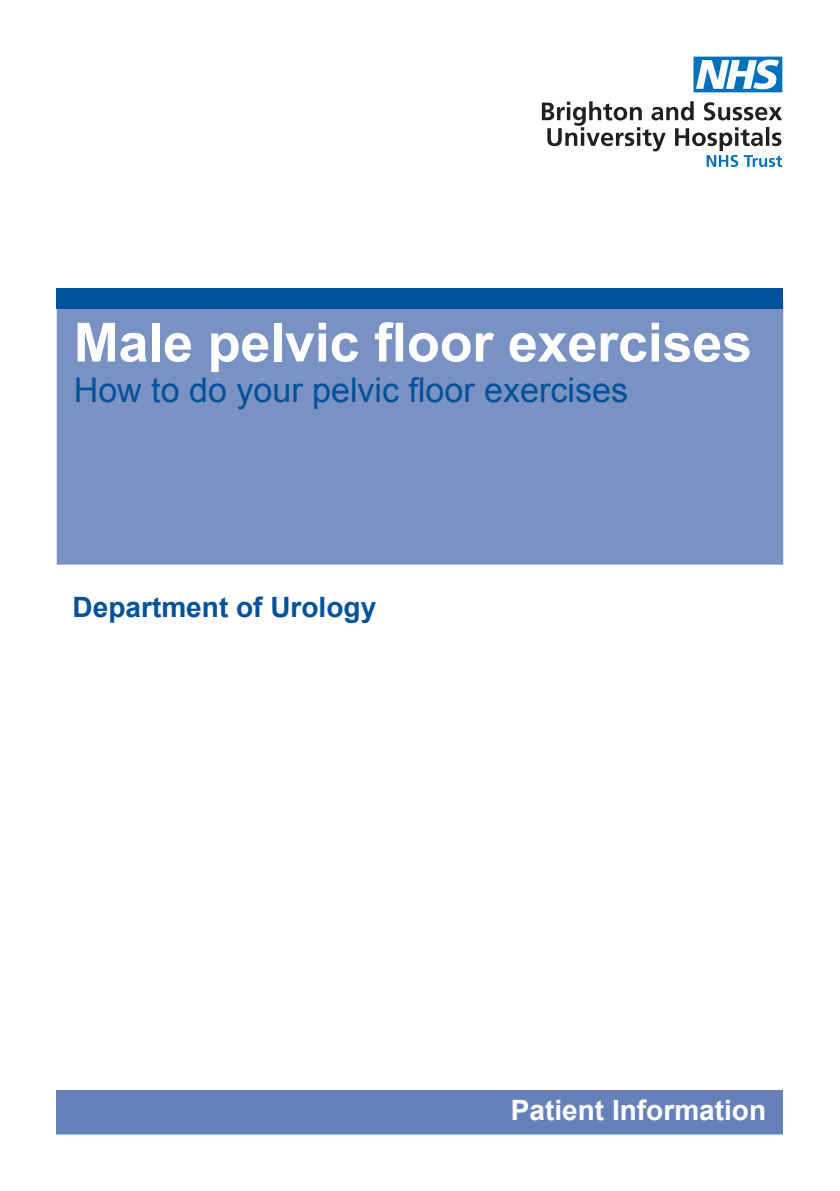
<style>
.page{position:relative;width:840px;height:1191px;background:#fff}
.page>*{position:absolute;margin:0;border:0;box-sizing:border-box;transform-origin:0 0}
.t1{font:700 54px "Arial";letter-spacing:-.005em;color:#fff}
.t2{font:34px "Arial";color:#01529a}
.t3{font:700 28px "Arial";color:#01519b}
.t4{font:700 28px "Arial";color:#fff}
</style>
<div class="page">
<div style="left:57px;top:1090px;width:725px;height:44px;background:#6681ba"></div>
<div style="left:57px;top:308px;width:725px;height:256px;background:#7a91c3"></div>
<div style="left:57px;top:288px;width:725px;height:20px;background:#01519b"></div>
<svg style="left:541px;top:101px;width:240px;height:66px"></svg>
<svg style="left:693px;top:57px;width:88px;height:35px"></svg>
<p class="t1" style="left:74px;top:306px;width:679px">Male pelvic floor exercises</p>
<p class="t2" style="left:74px;top:368px;width:555px">How to do your pelvic floor exercises</p>
<p class="t3" style="left:73px;top:588px;width:305px">Department of Urology</p>
<p class="t4" style="left:510px;top:1091px;width:257px">Patient Information</p>
</div>
